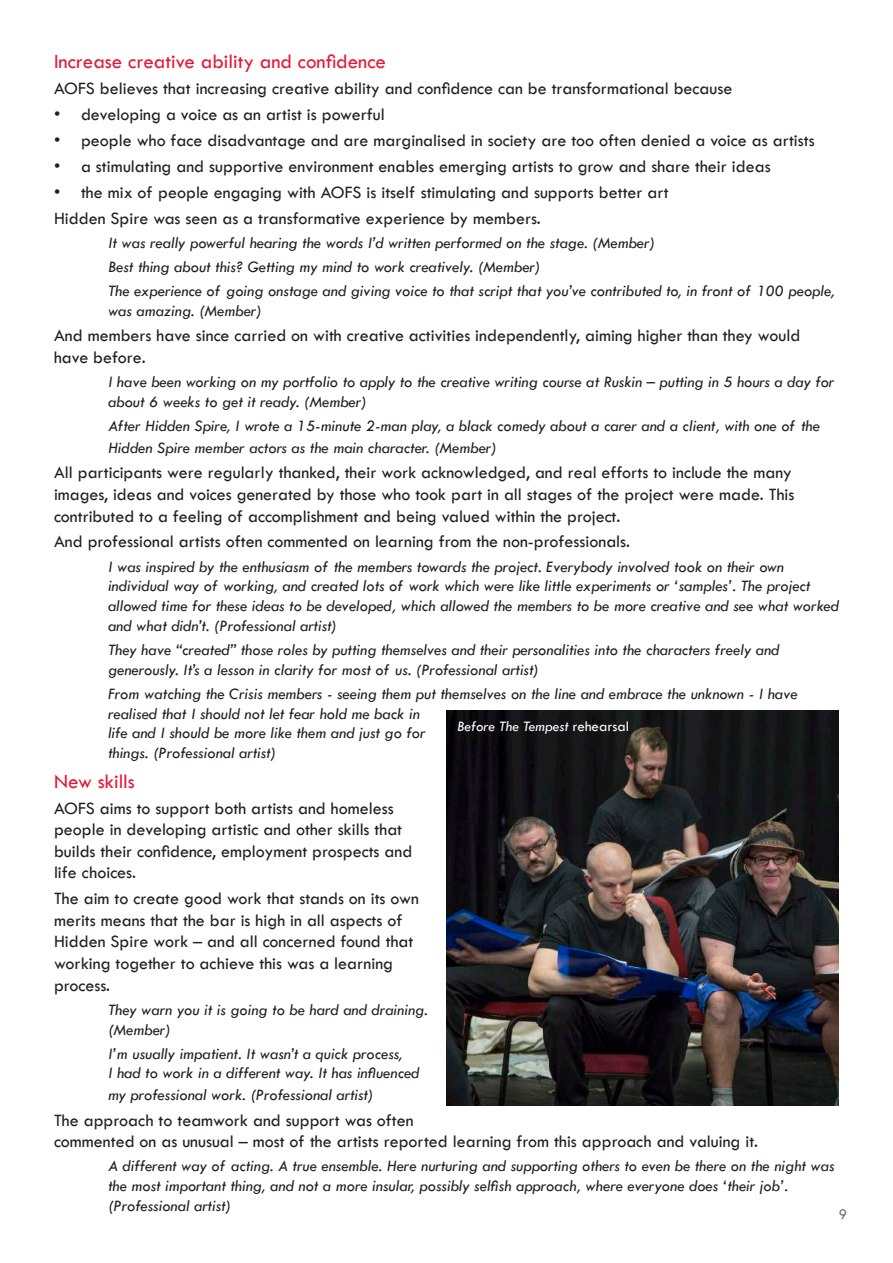
<style>
.page{position:relative;width:893px;height:1263px;background:#fff}
.page>*{position:absolute;margin:0;border:0;box-sizing:border-box;transform-origin:0 0}
.t1{font:21px "Tw Cen";color:#e51937}
.t2{font:18px/21.6px "Tw Cen";color:#231f20}
.t3{font:italic 16.5px/19.8px "Tw Cen";color:#231f20}
.t4{font:italic 15px "Tw Cen";color:#fff}
.t5{font:15px "Tw Cen";color:#6c6d70}
.s1{font-style:normal}
</style>
<div class="page">
<img style="left:446px;top:710px;width:393px;height:396px">
<p class="t1" style="left:54px;top:49px;width:334px">Increase creative ability and confidence</p>
<p class="t2" style="left:54px;top:78px;width:680px">AOFS believes that increasing creative ability and confidence can be transformational because</p>
<p class="t2" style="left:54px;top:104px;width:332px">• developing a voice as an artist is powerful</p>
<p class="t2" style="left:54px;top:129px;width:762px">• people who face disadvantage and are marginalised in society are too often denied a voice as artists</p>
<p class="t2" style="left:54px;top:155px;width:718px">• a stimulating and supportive environment enables emerging artists to grow and share their ideas</p>
<p class="t2" style="left:54px;top:179px;width:616px;line-height:25.8px">• the mix of people engaging with AOFS is itself stimulating and supports better art<br>Hidden Spire was seen as a transformative experience by members.</p>
<p class="t3" style="left:108px;top:230px;width:728px;line-height:24px">It was really powerful hearing the words I’d written performed on the stage. (Member)<br>Best thing about this? Getting my mind to work creatively. (Member)<br>The experience of going onstage and giving voice to that script that you’ve contributed to, in front of 100 people,</p>
<p class="t3" style="left:108px;top:300px;width:155px">was amazing. (Member)</p>
<p class="t2" style="left:54px;top:325px;width:748px">And members have since carried on with creative activities independently, aiming higher than they would have before.</p>
<p class="t3" style="left:108px;top:372px;width:728px">I have been working on my portfolio to apply to the creative writing course at Ruskin – putting in 5 hours a day for about 6 weeks to get it ready. (Member)</p>
<p class="t3" style="left:108px;top:415px;width:713px;line-height:21.6px">After Hidden Spire, I wrote a 15-minute 2-man play, a black comedy about a carer and a client, with one of the<br>Hidden Spire member actors as the main character. (Member)</p>
<p class="t2" style="left:54px;top:462px;width:742px">All participants were regularly thanked, their work acknowledged, and real efforts to include the many images, ideas and voices generated by those who took part in all stages of the project were made. This contributed to a feeling of accomplishment and being valued within the project.</p>
<p class="t2" style="left:54px;top:531px;width:577px">And professional artists often commented on learning from the non-professionals.</p>
<p class="t3" style="left:108px;top:556px;width:732px">I was inspired by the enthusiasm of the members towards the project. Everybody involved took on their own individual way of working, and created lots of work which were like little experiments or ‘samples’. The project allowed time for these ideas to be developed, which allowed the members to be more creative and see what worked and what didn’t. (Professional artist)</p>
<p class="t3" style="left:108px;top:640px;width:673px">They have “created” those roles by putting themselves and their personalities into the characters freely and generously. It’s a lesson in clarity for most of us. (Professional artist)</p>
<p class="t3" style="left:108px;top:683px;width:691px">From watching the Crisis members - seeing them put themselves on the line and embrace the unknown - I have realised that I should not let fear hold me back in<br>life and I should be more like them and just go for<br>things. (Professional artist)</p>
<p class="t1" style="left:54px;top:768px;width:82px">New skills</p>
<p class="t2" style="left:54px;top:797px;width:360px">AOFS aims to support both artists and homeless people in developing artistic and other skills that builds their confidence, employment prospects and life choices.</p>
<p class="t2" style="left:54px;top:888px;width:366px">The aim to create good work that stands on its own merits means that the bar is high in all aspects of Hidden Spire work – and all concerned found that working together to achieve this was a learning process.</p>
<p class="t3" style="left:108px;top:999px;width:321px">They warn you it is going to be hard and draining. (Member)</p>
<p class="t3" style="left:108px;top:1043px;width:313px">I’m usually impatient. It wasn’t a quick process,<br>I had to work in a different way. It has influenced</p>
<p class="t3" style="left:108px;top:1085px;width:267px">my professional work. (Professional artist)</p>
<p class="t2" style="left:54px;top:1109px;width:706px">The approach to teamwork and support was often<br>commented on as unusual – most of the artists reported learning from this approach and valuing it.</p>
<p class="t3" style="left:108px;top:1156px;width:728px">A different way of acting. A true ensemble. Here nurturing and supporting others to even be there on the night was the most important thing, and not a more insular, possibly selfish approach, where everyone does ‘their job’. (Professional artist)</p>
<p class="t4" style="left:457px;top:717px;width:173px">Before The Tempest <span class="s1">rehearsal</span></p>
<p class="t5" style="left:839px;top:1205px;width:10px">9</p>
</div>
